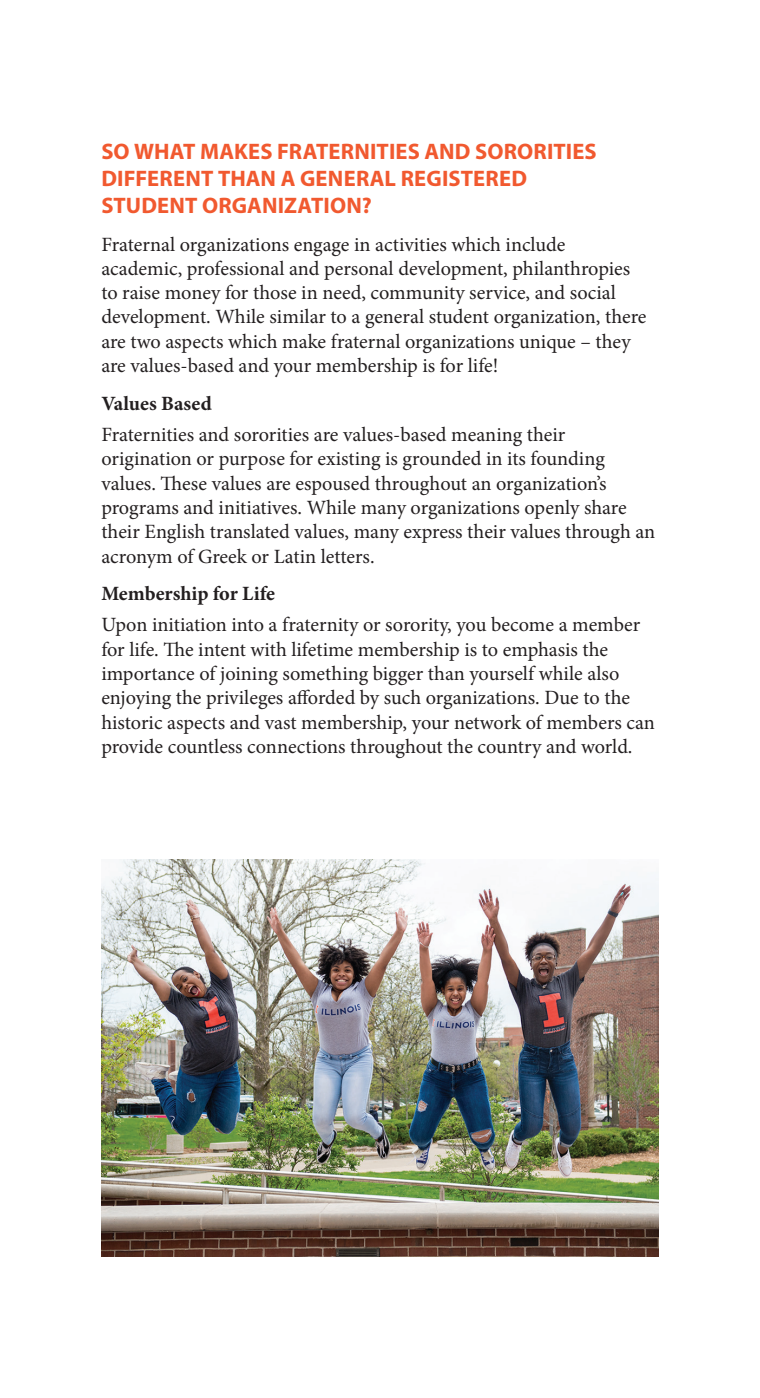
<style>
.page{position:relative;width:760px;height:1398px;background:#fff}
.page>*{position:absolute;margin:0;border:0;box-sizing:border-box;transform-origin:0 0}
.Header_1{font:700 22.5px/27px "Myriad Pro";letter-spacing:.005em;color:#f1592f}
.Paragraph{font:20.25px/24.3px "Minion Pro";color:#231f20}
.Header_2{font:700 20.25px "Minion Pro";color:#231f20}
</style>
<div class="page">
<img style="left:101px;top:859px;width:557px;height:397px">
<p class="Header_1" style="left:101px;top:137px;width:497px">SO WHAT MAKES FRATERNITIES AND SORORITIES<br>DIFFERENT THAN A GENERAL REGISTERED</p>
<p class="Header_1" style="left:101px;top:191px;width:272px">STUDENT ORGANIZATION?</p>
<p class="Paragraph" style="left:101px;top:232px;width:546px">Fraternal organizations engage in activities which include academic, professional and personal development, philanthropies to raise money for those in need, community service, and social development. While similar to a general student organization, there are two aspects which make fraternal organizations unique – they are values-based and your membership is for life!</p>
<p class="Header_2" style="left:101px;top:389px;width:112px">Values Based</p>
<p class="Paragraph" style="left:101px;top:422px;width:555px">Fraternities and sororities are values-based meaning their origination or purpose for existing is grounded in its founding values. These values are espoused throughout an organization’s programs and initiatives. While many organizations openly share their English translated values, many express their values through an acronym of Greek or Latin letters.</p>
<p class="Header_2" style="left:101px;top:579px;width:175px">Membership for Life</p>
<p class="Paragraph" style="left:101px;top:613px;width:555px">Upon initiation into a fraternity or sorority, you become a member for life. The intent with lifetime membership is to emphasis the importance of joining something bigger than yourself while also enjoying the privileges afforded by such organizations. Due to the historic aspects and vast membership, your network of members can provide countless connections throughout the country and world.</p>
</div>
